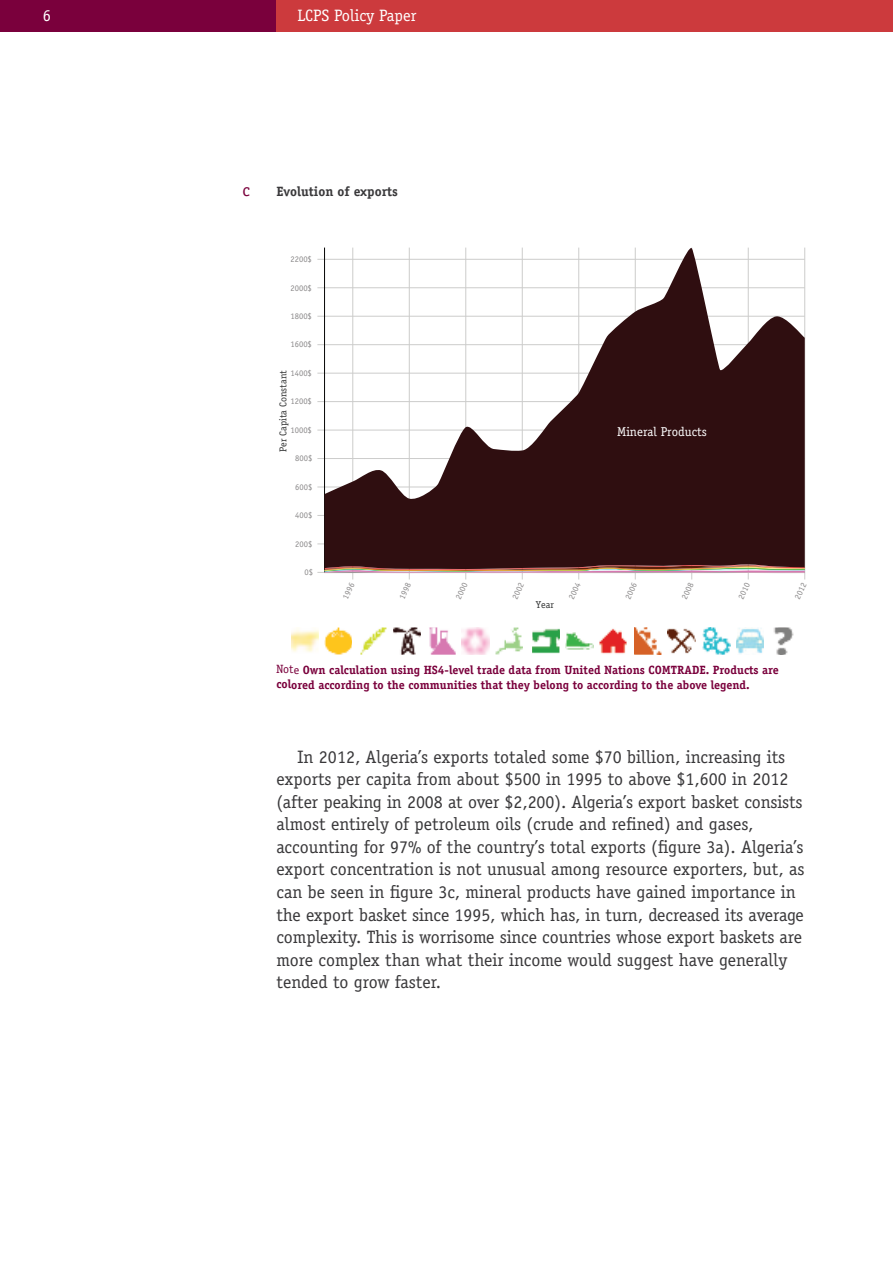
<style>
.page{position:relative;width:893px;height:1263px;background:#fff}
.page>*{position:absolute;margin:0;border:0;box-sizing:border-box;transform-origin:0 0}
.t1{font:18px/22.5px "Officina Serif Std";color:#39383a}
.t2{font:18px "Officina Serif Std";color:#7a003c}
.t3{font:16.5px "Officina Serif Std";color:#fff}
.t4{font:700 13.5px "Officina Serif Std";color:#39383a}
.t5{font:12.9px "Officina Serif Std";color:#fff}
.t6{font:700 12px/15px "Officina Serif Std";color:#7a003c}
.t7{font:10.05px "Officina Serif Std";color:#323333}
.t8{font:8.55px "Officina Serif Std";color:#8a8889}
.s1{font-weight:400}
</style>
<div class="page">
<img style="left:291px;top:629px;width:28px;height:23px">
<img style="left:325px;top:627px;width:27px;height:28px">
<img style="left:360px;top:627px;width:27px;height:28px">
<img style="left:393px;top:627px;width:28px;height:28px">
<img style="left:429px;top:627px;width:27px;height:28px">
<img style="left:462px;top:627px;width:27px;height:28px">
<img style="left:495px;top:627px;width:28px;height:28px">
<img style="left:532px;top:628px;width:28px;height:26px">
<img style="left:566px;top:632px;width:27px;height:18px">
<img style="left:599px;top:628px;width:28px;height:26px">
<img style="left:634px;top:627px;width:28px;height:28px">
<img style="left:668px;top:628px;width:27px;height:26px">
<img style="left:703px;top:627px;width:27px;height:28px">
<img style="left:773px;top:627px;width:21px;height:28px">
<img style="left:737px;top:627px;width:26px;height:27px">
<div style="left:0;top:0;width:276px;height:32px;background:#7a003c"></div>
<div style="left:276px;top:0;width:617px;height:32px;background:#cc3a3d"></div>
<hr style="left:352px;top:248px;width:1px;height:331px;background:#cccccb">
<hr style="left:409px;top:248px;width:1px;height:331px;background:#cccccb">
<hr style="left:465px;top:248px;width:1px;height:331px;background:#cccccb">
<hr style="left:522px;top:248px;width:1px;height:331px;background:#cccccb">
<hr style="left:578px;top:248px;width:1px;height:331px;background:#cccccb">
<hr style="left:635px;top:248px;width:1px;height:331px;background:#cccccb">
<hr style="left:691px;top:248px;width:1px;height:331px;background:#cccccb">
<hr style="left:748px;top:248px;width:1px;height:331px;background:#cccccb">
<hr style="left:804px;top:248px;width:1px;height:331px;background:#cccccb">
<hr style="left:317px;top:572px;width:488px;height:1px;background:#cccccb">
<hr style="left:317px;top:543px;width:488px;height:1px;background:#cccccb">
<hr style="left:317px;top:515px;width:488px;height:1px;background:#cccccb">
<hr style="left:317px;top:487px;width:488px;height:1px;background:#cccccb">
<hr style="left:317px;top:458px;width:488px;height:1px;background:#cccccb">
<hr style="left:317px;top:430px;width:488px;height:1px;background:#cccccb">
<hr style="left:317px;top:401px;width:488px;height:1px;background:#cccccb">
<hr style="left:317px;top:373px;width:488px;height:1px;background:#cccccb">
<hr style="left:317px;top:344px;width:488px;height:1px;background:#cccccb">
<hr style="left:317px;top:316px;width:488px;height:1px;background:#cccccb">
<hr style="left:317px;top:287px;width:488px;height:1px;background:#cccccb">
<hr style="left:317px;top:259px;width:488px;height:1px;background:#cccccb">
<svg style="left:325px;top:569px;width:480px;height:4px;background:#c5a198"></svg>
<svg style="left:325px;top:247px;width:480px;height:322px;fill:#2f0e10"></svg>
<p class="t3" style="left:43px;top:6px;width:10px">6</p>
<p class="t3" style="left:298px;top:6px;width:120px">LCPS Policy Paper</p>
<p class="t2" style="left:242px;top:179px;width:9px">c</p>
<p class="t4" style="left:276px;top:186px;width:123px">Evolution of exports</p>
<p class="t8" style="left:290px;top:254px;width:23px">2200$</p>
<p class="t8" style="left:290px;top:283px;width:23px">2000$</p>
<p class="t8" style="left:290px;top:311px;width:23px">1800$</p>
<p class="t8" style="left:290px;top:339px;width:23px">1600$</p>
<p class="t8" style="left:290px;top:368px;width:23px">1400$</p>
<p class="t7" style="left:277px;top:452px;width:83px;rotate:-90deg">Per Capita Constant</p>
<p class="t8" style="left:290px;top:396px;width:23px">1200$</p>
<p class="t8" style="left:290px;top:425px;width:23px">1000$</p>
<p class="t8" style="left:295px;top:453px;width:19px">800$</p>
<p class="t8" style="left:295px;top:482px;width:19px">600$</p>
<p class="t8" style="left:295px;top:510px;width:19px">400$</p>
<p class="t8" style="left:295px;top:539px;width:19px">200$</p>
<p class="t8" style="left:304px;top:567px;width:10px">0$</p>
<p class="t5" style="left:617px;top:424px;width:91px">Mineral Products</p>
<p class="t8" style="left:340px;top:597px;width:19px;rotate:-65deg">1996</p>
<p class="t8" style="left:397px;top:597px;width:19px;rotate:-65deg">1998</p>
<p class="t8" style="left:453px;top:597px;width:19px;rotate:-65deg">2000</p>
<p class="t8" style="left:510px;top:597px;width:19px;rotate:-65deg">2002</p>
<p class="t8" style="left:566px;top:597px;width:19px;rotate:-65deg">2004</p>
<p class="t8" style="left:623px;top:597px;width:19px;rotate:-65deg">2006</p>
<p class="t8" style="left:679px;top:597px;width:19px;rotate:-65deg">2008</p>
<p class="t8" style="left:736px;top:597px;width:19px;rotate:-65deg">2010</p>
<p class="t8" style="left:792px;top:597px;width:19px;rotate:-65deg">2012</p>
<p class="t7" style="left:536px;top:599px;width:20px">Year</p>
<p class="t6" style="left:276px;top:663px;width:504px"><span class="s1">Note</span> Own calculation using HS4-level trade data from United Nations COMTRADE. Products are colored according to the communities that they belong to according to the above legend.</p>
<p class="t1" style="left:276px;top:745px;width:530px;text-indent:21px">In 2012, Algeria’s exports totaled some $70 billion, increasing its exports per capita from about $500 in 1995 to above $1,600 in 2012 (after peaking in 2008 at over $2,200). Algeria’s export basket consists almost entirely of petroleum oils (crude and refined) and gases, accounting for 97% of the country’s total exports (figure 3a). Algeria’s export concentration is not unusual among resource exporters, but, as can be seen in figure 3c, mineral products have gained importance in the export basket since 1995, which has, in turn, decreased its average complexity. This is worrisome since countries whose export baskets are more complex than what their income would suggest have generally tended to grow faster.</p>
</div>
